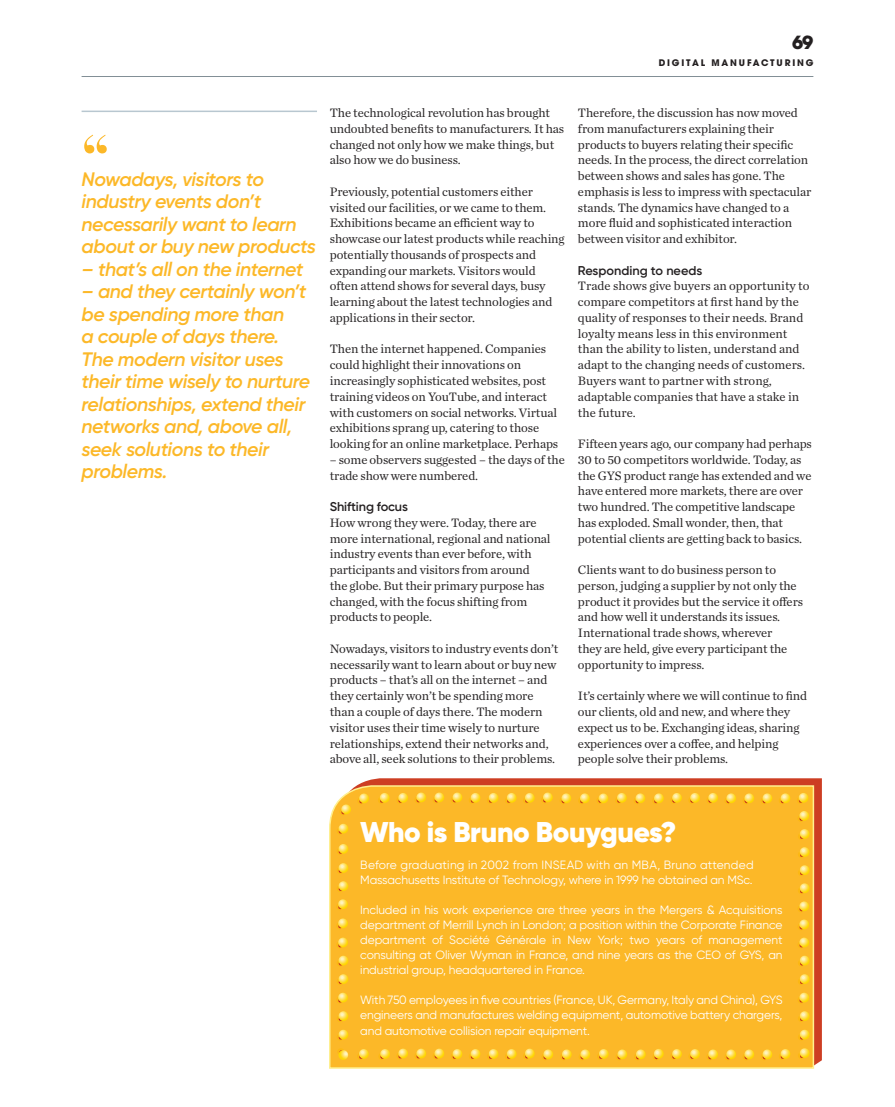
<style>
.page{position:relative;width:895px;height:1107px;background:#fff}
.page>*{position:absolute;margin:0;border:0;box-sizing:border-box;transform-origin:0 0}
.t1{font:700 60px "Didot";color:#fcb828}
.t2{font:900 28.5px "Gilroy";letter-spacing:-.01em;color:#fff}
.t3{font:italic 600 19.5px/22.5px "Gilroy";letter-spacing:-.02em;color:#fcb828}
.t4{font:700 18px "ITC Avant Garde Std";color:#231f20}
.Body_text{font:12.75px/15.8px "Chronicle Text G1";letter-spacing:-.01em;color:#282526}
.Body_text-2{font:600 12.75px "Gilroy";letter-spacing:-.01em;color:#231f20}
.t5{font:12px/15px "Gilroy";letter-spacing:-.01em;color:#fff;text-align:justify}
.t6{font:700 9px "ITC Avant Garde Std";letter-spacing:.2em;color:#231f20}
</style>
<div class="page">
<hr style="left:82px;top:76px;width:731px;height:1px;background:#828f96">
<svg style="left:359px;top:778px;width:462px;height:287px;fill:#cd3e23"></svg>
<hr style="left:82px;top:110px;width:235px;height:2px;background:#b8c7d0">
<div style="left:329px;top:784px;width:485px;height:285px;background:#fcb828"></div>
<svg style="left:797px;top:1047px;width:12px;height:11px"></svg>
<svg style="left:559px;top:793px;width:12px;height:11px"></svg>
<svg style="left:541px;top:1049px;width:12px;height:11px"></svg>
<svg style="left:797px;top:1029px;width:12px;height:11px"></svg>
<svg style="left:336px;top:1029px;width:12px;height:11px"></svg>
<svg style="left:578px;top:793px;width:11px;height:11px"></svg>
<svg style="left:560px;top:1049px;width:11px;height:11px"></svg>
<svg style="left:797px;top:1010px;width:12px;height:11px"></svg>
<svg style="left:336px;top:1010px;width:12px;height:11px"></svg>
<svg style="left:596px;top:793px;width:12px;height:11px"></svg>
<svg style="left:578px;top:1049px;width:12px;height:11px"></svg>
<svg style="left:339px;top:804px;width:12px;height:11px"></svg>
<svg style="left:797px;top:992px;width:12px;height:11px"></svg>
<svg style="left:336px;top:992px;width:12px;height:11px"></svg>
<svg style="left:615px;top:792px;width:11px;height:11px"></svg>
<svg style="left:597px;top:1048px;width:11px;height:11px"></svg>
<svg style="left:357px;top:793px;width:12px;height:11px"></svg>
<svg style="left:337px;top:1047px;width:11px;height:12px"></svg>
<svg style="left:797px;top:973px;width:12px;height:11px"></svg>
<svg style="left:336px;top:973px;width:12px;height:11px"></svg>
<svg style="left:633px;top:793px;width:12px;height:11px"></svg>
<svg style="left:615px;top:1049px;width:12px;height:11px"></svg>
<svg style="left:378px;top:792px;width:11px;height:11px"></svg>
<svg style="left:357px;top:1048px;width:12px;height:11px"></svg>
<svg style="left:797px;top:955px;width:12px;height:11px"></svg>
<svg style="left:336px;top:955px;width:12px;height:11px"></svg>
<svg style="left:652px;top:793px;width:11px;height:11px"></svg>
<svg style="left:634px;top:1049px;width:11px;height:11px"></svg>
<svg style="left:396px;top:792px;width:12px;height:11px"></svg>
<svg style="left:378px;top:1048px;width:12px;height:11px"></svg>
<svg style="left:797px;top:937px;width:12px;height:11px"></svg>
<svg style="left:336px;top:937px;width:12px;height:11px"></svg>
<svg style="left:670px;top:792px;width:11px;height:11px"></svg>
<svg style="left:652px;top:1048px;width:12px;height:12px"></svg>
<svg style="left:414px;top:792px;width:12px;height:11px"></svg>
<svg style="left:396px;top:1048px;width:12px;height:11px"></svg>
<svg style="left:797px;top:919px;width:12px;height:11px"></svg>
<svg style="left:336px;top:918px;width:12px;height:11px"></svg>
<svg style="left:688px;top:792px;width:11px;height:11px"></svg>
<svg style="left:670px;top:1048px;width:11px;height:11px"></svg>
<svg style="left:432px;top:792px;width:12px;height:11px"></svg>
<svg style="left:414px;top:1048px;width:12px;height:11px"></svg>
<svg style="left:797px;top:901px;width:12px;height:11px"></svg>
<svg style="left:336px;top:899px;width:12px;height:10px"></svg>
<svg style="left:706px;top:792px;width:12px;height:11px"></svg>
<svg style="left:688px;top:1048px;width:11px;height:11px"></svg>
<svg style="left:450px;top:792px;width:12px;height:11px"></svg>
<svg style="left:432px;top:1048px;width:12px;height:11px"></svg>
<svg style="left:797px;top:883px;width:12px;height:11px"></svg>
<svg style="left:336px;top:880px;width:12px;height:11px"></svg>
<svg style="left:724px;top:793px;width:12px;height:11px"></svg>
<svg style="left:706px;top:1049px;width:12px;height:11px"></svg>
<svg style="left:468px;top:792px;width:12px;height:11px"></svg>
<svg style="left:450px;top:1048px;width:12px;height:11px"></svg>
<svg style="left:797px;top:865px;width:12px;height:10px"></svg>
<svg style="left:336px;top:862px;width:12px;height:11px"></svg>
<svg style="left:742px;top:793px;width:12px;height:11px"></svg>
<svg style="left:724px;top:1049px;width:12px;height:11px"></svg>
<svg style="left:486px;top:792px;width:12px;height:11px"></svg>
<svg style="left:468px;top:1048px;width:12px;height:11px"></svg>
<svg style="left:797px;top:846px;width:12px;height:11px"></svg>
<svg style="left:336px;top:843px;width:12px;height:11px"></svg>
<svg style="left:760px;top:793px;width:12px;height:11px"></svg>
<svg style="left:742px;top:1049px;width:12px;height:11px"></svg>
<svg style="left:505px;top:792px;width:11px;height:11px"></svg>
<svg style="left:486px;top:1048px;width:12px;height:11px"></svg>
<svg style="left:797px;top:828px;width:12px;height:11px"></svg>
<svg style="left:336px;top:823px;width:12px;height:11px"></svg>
<svg style="left:778px;top:793px;width:12px;height:11px"></svg>
<svg style="left:760px;top:1049px;width:12px;height:11px"></svg>
<svg style="left:523px;top:792px;width:11px;height:11px"></svg>
<svg style="left:505px;top:1048px;width:11px;height:11px"></svg>
<svg style="left:797px;top:810px;width:12px;height:11px"></svg>
<svg style="left:796px;top:792px;width:12px;height:11px"></svg>
<svg style="left:778px;top:1048px;width:12px;height:11px"></svg>
<svg style="left:541px;top:792px;width:11px;height:11px"></svg>
<svg style="left:523px;top:1048px;width:11px;height:11px"></svg>
<h3 class="t4" style="left:792px;top:31px;width:23px">69</h3>
<p class="t6" style="left:658px;top:57px;width:156px">DIGITAL MANUFACTURING</p>
<p class="t1" style="left:82px;top:119px;width:29px">“</p>
<p class="t3" style="left:82px;top:167px;width:236px">Nowadays, visitors to industry events don’t necessarily want to learn about or buy new products</p>
<p class="t3" style="left:82px;top:257px;width:223px">– that’s all on the internet</p>
<p class="t3" style="left:82px;top:280px;width:230px">– and they certainly won’t be spending more than<br>a couple of days there.<br>The modern visitor uses their time wisely to nurture relationships, extend their networks and, above all, seek solutions to their problems.</p>
<p class="Body_text" style="left:330px;top:104px;width:236px">The technological revolution has brought undoubted benefits to manufacturers. It has changed not only how we make things, but also how we do business.</p>
<p class="Body_text" style="left:330px;top:183px;width:236px">Previously, potential customers either visited our facilities, or we came to them.<br>Exhibitions became an efficient way to showcase our latest products while reaching potentially thousands of prospects and expanding our markets. Visitors would often attend shows for several days, busy learning about the latest technologies and applications in their sector.</p>
<p class="Body_text" style="left:330px;top:340px;width:230px">Then the internet happened. Companies could highlight their innovations on increasingly sophisticated websites, post training videos on YouTube, and interact with customers on social networks. Virtual exhibitions sprang up, catering to those looking for an online marketplace. Perhaps</p>
<p class="Body_text" style="left:330px;top:451px;width:237px">– some observers suggested – the days of the trade show were numbered.</p>
<p class="Body_text-2" style="left:330px;top:498px;width:80px">Shifting focus</p>
<p class="Body_text" style="left:330px;top:514px;width:222px">How wrong they were. Today, there are more international, regional and national industry events than ever before, with participants and visitors from around<br>the globe. But their primary purpose has changed, with the focus shifting from products to people.</p>
<p class="Body_text" style="left:330px;top:640px;width:230px">Nowadays, visitors to industry events don’t necessarily want to learn about or buy new products – that’s all on the internet – and they certainly won’t be spending more than a couple of days there. The modern visitor uses their time wisely to nurture relationships, extend their networks and, above all, seek solutions to their problems.</p>
<p class="Body_text" style="left:578px;top:104px;width:235px">Therefore, the discussion has now moved from manufacturers explaining their products to buyers relating their specific needs. In the process, the direct correlation between shows and sales has gone. The emphasis is less to impress with spectacular stands. The dynamics have changed to a more fluid and sophisticated interaction between visitor and exhibitor.</p>
<p class="Body_text-2" style="left:578px;top:262px;width:126px">Responding to needs</p>
<p class="Body_text" style="left:578px;top:277px;width:233px">Trade shows give buyers an opportunity to compare competitors at first hand by the quality of responses to their needs. Brand loyalty means less in this environment than the ability to listen, understand and adapt to the changing needs of customers.<br>Buyers want to partner with strong, adaptable companies that have a stake in the future.</p>
<p class="Body_text" style="left:578px;top:435px;width:235px">Fifteen years ago, our company had perhaps 30 to 50 competitors worldwide. Today, as the GYS product range has extended and we have entered more markets, there are over two hundred. The competitive landscape has exploded. Small wonder, then, that potential clients are getting back to basics.</p>
<p class="Body_text" style="left:578px;top:561px;width:227px">Clients want to do business person to person, judging a supplier by not only the product it provides but the service it offers and how well it understands its issues.<br>International trade shows, wherever<br>they are held, give every participant the opportunity to impress.</p>
<p class="Body_text" style="left:578px;top:687px;width:231px">It’s certainly where we will continue to find our clients, old and new, and where they expect us to be. Exchanging ideas, sharing experiences over a coffee, and helping people solve their problems.</p>
<p class="t2" style="left:360px;top:814px;width:317px">Who is Bruno Bouygues?</p>
<p class="t5" style="left:360px;top:857px;width:395px">Before graduating in 2002 from INSEAD with an MBA, Bruno attended<br>Massachusetts Institute of Technology, where in 1999 he obtained an MSc.</p>
<p class="t5" style="left:360px;top:902px;width:424px">Included in his work experience are three years in the Mergers &amp; Acquisitions department of Merrill Lynch in London; a position within the Corporate Finance department of Société Générale in New York; two years of management consulting at Oliver Wyman in France, and nine years as the CEO of GYS, an industrial group, headquartered in France.</p>
<p class="t5" style="left:360px;top:992px;width:424px">With 750 employees in five countries (France, UK, Germany, Italy and China), GYS engineers and manufactures welding equipment, automotive battery chargers, and automotive collision repair equipment.</p>
</div>
